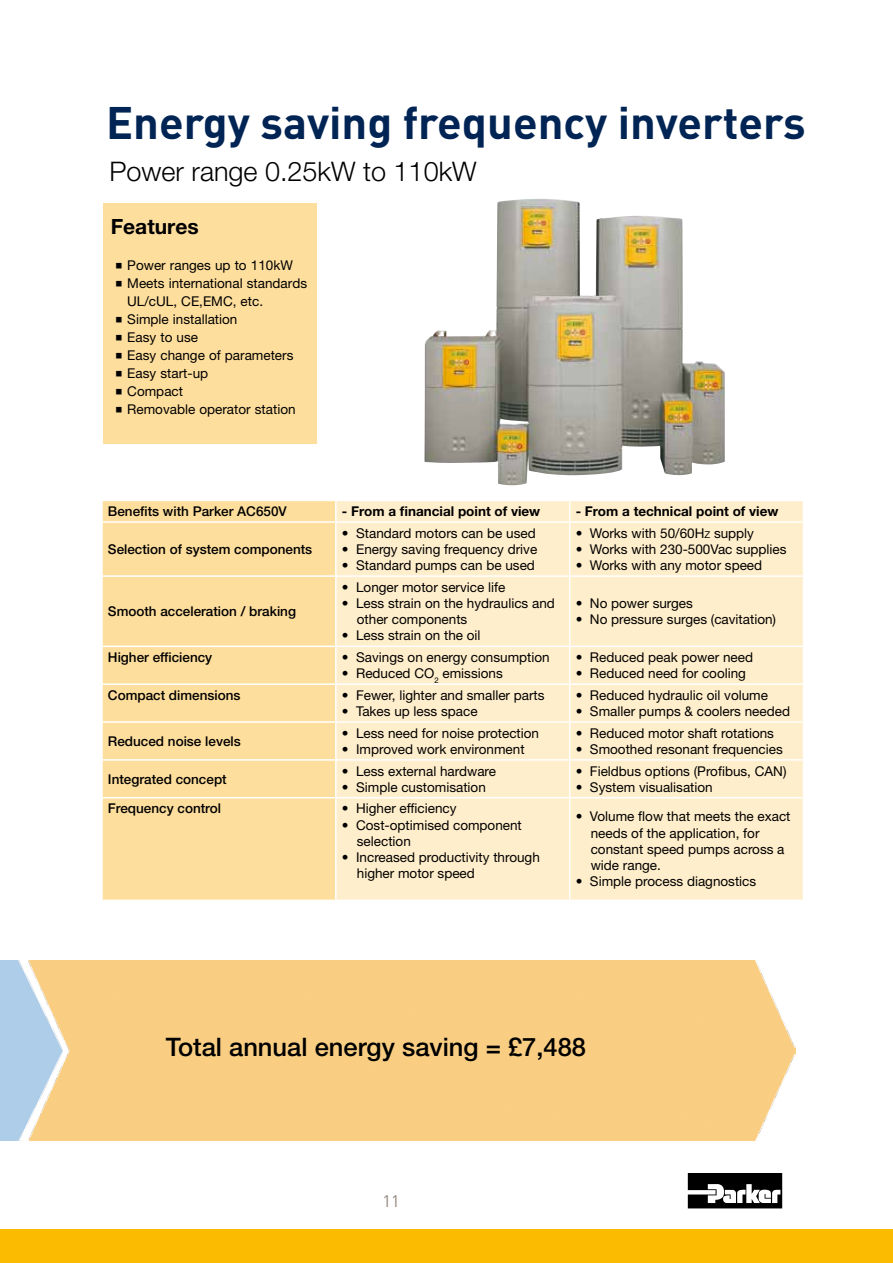
<style>
.page{position:relative;width:893px;height:1263px;background:#fff}
.page>*{position:absolute;margin:0;border:0;box-sizing:border-box;transform-origin:0 0}
.t1{font:700 45px "DINOT";color:#002454}
.t2{font:300 27px "Helvetica Neue LT Std";color:#000}
.t3{font:500 25.5px "Helvetica Neue LT Std";color:#000}
.t4{font:700 21px "Helvetica Neue LT Std";color:#000}
.t5{font:16.5px "DINOT";color:#8f8678}
.t6{font:13.5px/16.2px "Helvetica Neue LT Std";color:#000}
.t7{font:500 13.5px "Helvetica Neue LT Std";color:#000}
.t8{font:700 13.5px "Helvetica Neue LT Std";color:#000}
.s1{font-family:"Utopia Std";font-size:16.5px}
.s2{font-style:inherit}
.s3{font-size:9.45px}
</style>
<div class="page">
<div style="left:0;top:1229px;width:893px;height:34px;background:#fabb00"></div>
<svg style="left:688px;top:1173px;width:94px;height:35px"></svg>
<img style="left:0;top:960px;width:795px;height:180px">
<img style="left:424px;top:198px;width:301px;height:287px">
<div style="left:103px;top:501px;width:232px;height:399px;background:#fede9d"></div>
<div style="left:337px;top:501px;width:466px;height:399px;background:#ffeecb"></div>
<svg style="left:569px;top:501px;width:1px;height:20px"></svg>
<hr style="left:101px;top:521px;width:235px;height:2px;background:#fff">
<hr style="left:336px;top:521px;width:234px;height:2px;background:#fff">
<hr style="left:570px;top:521px;width:234px;height:2px;background:#fff">
<hr style="left:569px;top:523px;width:1px;height:52px;background:#fff">
<hr style="left:101px;top:575px;width:235px;height:2px;background:#fff">
<hr style="left:336px;top:575px;width:234px;height:2px;background:#fff">
<hr style="left:570px;top:575px;width:234px;height:2px;background:#fff">
<hr style="left:569px;top:577px;width:1px;height:69px;background:#fff">
<hr style="left:101px;top:646px;width:235px;height:1px;background:#fff">
<hr style="left:336px;top:646px;width:234px;height:1px;background:#fff">
<hr style="left:570px;top:646px;width:234px;height:1px;background:#fff">
<hr style="left:569px;top:647px;width:1px;height:36px;background:#fff">
<hr style="left:101px;top:683px;width:235px;height:2px;background:#fff">
<hr style="left:336px;top:683px;width:234px;height:2px;background:#fff">
<hr style="left:570px;top:683px;width:234px;height:2px;background:#fff">
<hr style="left:569px;top:685px;width:1px;height:36px;background:#fff">
<hr style="left:101px;top:721px;width:235px;height:2px;background:#fff">
<hr style="left:336px;top:721px;width:234px;height:2px;background:#fff">
<hr style="left:570px;top:721px;width:234px;height:2px;background:#fff">
<hr style="left:569px;top:723px;width:1px;height:36px;background:#fff">
<hr style="left:101px;top:759px;width:235px;height:2px;background:#fff">
<hr style="left:336px;top:759px;width:234px;height:2px;background:#fff">
<hr style="left:570px;top:759px;width:234px;height:2px;background:#fff">
<hr style="left:569px;top:761px;width:1px;height:36px;background:#fff">
<hr style="left:101px;top:797px;width:235px;height:1px;background:#fff">
<hr style="left:336px;top:797px;width:234px;height:1px;background:#fff">
<hr style="left:570px;top:797px;width:234px;height:1px;background:#fff">
<hr style="left:569px;top:798px;width:1px;height:102px;background:#fff">
<div style="left:103px;top:203px;width:214px;height:240px;background:#fede9d"></div>
<h1 class="t1" style="left:106px;top:92px;width:701px">Energy saving frequency inverters</h1>
<h2 class="t2" style="left:109px;top:155px;width:369px">Power range 0.25kW to 110kW</h2>
<h3 class="t4" style="left:111px;top:214px;width:89px">Features</h3>
<p class="t6" style="left:115px;top:257px;width:179px"><span class="s1">■</span> Power ranges up to 110kW</p>
<p class="t6" style="left:127px;top:274px;width:181px;line-height:18px;text-indent:-12px"><span class="s1">■</span> Meets international standards<br>UL/cUL, CE,EMC, etc.</p>
<p class="t6" style="left:115px;top:311px;width:124px"><span class="s1">■</span> Simple installation</p>
<p class="t6" style="left:115px;top:329px;width:84px"><span class="s1">■</span> Easy to use</p>
<p class="t6" style="left:115px;top:347px;width:180px"><span class="s1">■</span> Easy change of parameters</p>
<p class="t6" style="left:115px;top:365px;width:95px"><span class="s1">■</span> Easy start-up</p>
<p class="t6" style="left:115px;top:383px;width:69px"><span class="s1">■</span> Compact</p>
<p class="t6" style="left:115px;top:401px;width:182px"><span class="s1">■</span> Removable operator station</p>
<p class="t7" style="left:108px;top:503px;width:180px">Benefits with Parker AC650V</p>
<p class="t8" style="left:342px;top:503px;width:200px">- From a financial point of view</p>
<p class="t8" style="left:576px;top:503px;width:204px">- From a technical point of view</p>
<p class="t7" style="left:108px;top:541px;width:206px">Selection of system components</p>
<p class="t6" style="left:342px;top:525px;width:195px">• Standard motors can be used</p>
<p class="t6" style="left:342px;top:541px;width:197px">• Energy saving frequency drive</p>
<p class="t6" style="left:342px;top:557px;width:195px">• Standard pumps can be used</p>
<p class="t6" style="left:576px;top:525px;width:180px">• Works with 50/60<span class="s2">H</span><span class="s3">z</span> supply</p>
<p class="t6" style="left:576px;top:541px;width:212px">• Works with 230-500Vac supplies</p>
<p class="t6" style="left:576px;top:557px;width:188px">• Works with any motor speed</p>
<p class="t7" style="left:108px;top:603px;width:190px">Smooth acceleration / braking</p>
<p class="t6" style="left:342px;top:579px;width:165px">• Longer motor service life</p>
<p class="t6" style="left:357px;top:595px;width:200px;text-indent:-15px">• Less strain on the hydraulics and other components</p>
<p class="t6" style="left:342px;top:627px;width:140px">• Less strain on the oil</p>
<p class="t7" style="left:108px;top:649px;width:106px">Higher efficiency</p>
<p class="t6" style="left:342px;top:649px;width:209px">• Savings on energy consumption</p>
<p class="t6" style="left:342px;top:665px;width:162px">• Reduced CO<sub>2</sub> emissions</p>
<p class="t7" style="left:108px;top:687px;width:134px">Compact dimensions</p>
<p class="t6" style="left:342px;top:687px;width:204px">• Fewer, lighter and smaller parts</p>
<p class="t6" style="left:342px;top:703px;width:137px">• Takes up less space</p>
<p class="t7" style="left:108px;top:733px;width:134px">Reduced noise levels</p>
<p class="t7" style="left:108px;top:771px;width:120px">Integrated concept</p>
<p class="t6" style="left:342px;top:725px;width:199px">• Less need for noise protection</p>
<p class="t6" style="left:342px;top:741px;width:184px">• Improved work environment</p>
<p class="t6" style="left:342px;top:762px;width:156px">• Less external hardware</p>
<p class="t6" style="left:342px;top:779px;width:146px">• Simple customisation</p>
<p class="t7" style="left:108px;top:800px;width:115px">Frequency control</p>
<p class="t6" style="left:342px;top:800px;width:116px">• Higher efficiency</p>
<p class="t6" style="left:357px;top:816px;width:167px;text-indent:-15px">• Cost-optimised component selection</p>
<p class="t6" style="left:357px;top:849px;width:185px;text-indent:-15px">• Increased productivity through higher motor speed</p>
<p class="t6" style="left:576px;top:595px;width:119px">• No power surges</p>
<p class="t6" style="left:576px;top:611px;width:202px">• No pressure surges (cavitation)</p>
<p class="t6" style="left:576px;top:649px;width:179px">• Reduced peak power need</p>
<p class="t6" style="left:576px;top:665px;width:172px">• Reduced need for cooling</p>
<p class="t6" style="left:576px;top:687px;width:194px">• Reduced hydraulic oil volume</p>
<p class="t6" style="left:576px;top:703px;width:216px">• Smaller pumps &amp; coolers needed</p>
<p class="t6" style="left:576px;top:725px;width:200px">• Reduced motor shaft rotations</p>
<p class="t6" style="left:576px;top:741px;width:209px">• Smoothed resonant frequencies</p>
<p class="t6" style="left:576px;top:762px;width:212px">• Fieldbus options (Profibus, CAN)</p>
<p class="t6" style="left:576px;top:779px;width:139px">• System visualisation</p>
<p class="t6" style="left:591px;top:808px;width:201px;text-indent:-15px">• Volume flow that meets the exact needs of the application, for constant speed pumps across a wide range.</p>
<p class="t6" style="left:576px;top:873px;width:182px">• Simple process diagnostics</p>
<h3 class="t3" style="left:166px;top:1031px;width:422px">Total annual energy saving = £7,488</h3>
<p class="t5" style="left:382px;top:1190px;width:19px">101</p>
</div>
